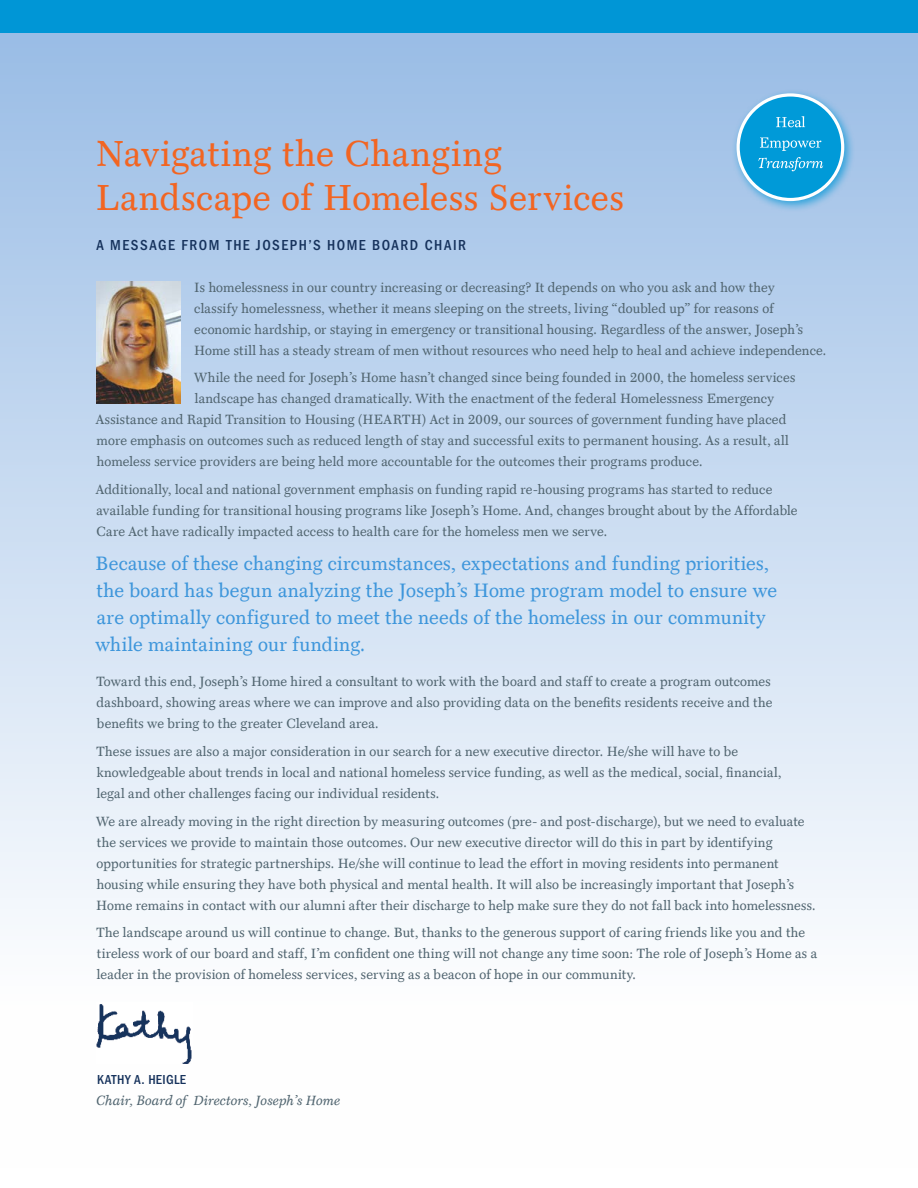
<style>
.page{position:relative;width:918px;height:1188px;background:#fff}
.page>*{position:absolute;margin:0;border:0;box-sizing:border-box;transform-origin:0 0}
.t1{font:36.3px/44.4px "Mt.Augustine Roman";letter-spacing:.02em;color:#f26522}
.body_copy_1{font:19.5px/27px "Mt.Augustine Roman";letter-spacing:.015em;color:#3e96db}
.body_copy_1-2{font:500 condensed 15px "Franklin Gothic";letter-spacing:.1em;color:#16325c}
.body_copy_1-3{font:13.5px/21px "Mt.Augustine Roman";letter-spacing:.015em;color:#516570}
.body_copy_1-4{font:italic 13.5px "Mt.Augustine";letter-spacing:.015em;color:#516570}
.body_copy_1-5{font:500 condensed 13.5px "Franklin Gothic";letter-spacing:.025em;color:#16325c}
</style>
<div class="page">
<div style="left:0;top:32px;width:918px;height:1136px;background:linear-gradient(to bottom,#9bbee6,#fff)"></div>
<img style="left:96px;top:1003px;width:97px;height:60px">
<img style="left:96px;top:282px;width:84px;height:122px">
<div style="left:0;top:0;width:918px;height:32px;background:#0096d6"></div>
<div style="left:732px;top:89px;width:124px;height:123px;background:#0096d6;opacity:.75"></div>
<div style="left:738px;top:95px;width:105px;height:105px;background:#009ad8;border-radius:50%"></div>
<div style="left:737px;top:93px;width:107px;height:108px;border:3px solid #fff;border-radius:50%"></div>
<svg style="left:758px;top:157px;width:65px;height:14px"></svg>
<svg style="left:760px;top:137px;width:61px;height:14px"></svg>
<svg style="left:776px;top:116px;width:29px;height:11px"></svg>
<p class="t1" style="left:96px;top:132px;width:529px">Navigating the Changing<br>Landscape of Homeless Services</p>
<p class="body_copy_1-2" style="left:96px;top:237px;width:371px">A MESSAGE FROM THE JOSEPH’S HOME BOARD CHAIR</p>
<p class="body_copy_1-3" style="left:194px;top:277px;width:634px">Is homelessness in our country increasing or decreasing? It depends on who you ask and how they<br>classify homelessness, whether it means sleeping on the streets, living “doubled up” for reasons of economic hardship, or staying in emergency or transitional housing. Regardless of the answer, Joseph’s Home still has a steady stream of men without resources who need help to heal and achieve independence.</p>
<p class="body_copy_1-3" style="left:194px;top:368px;width:603px">While the need for Joseph’s Home hasn’t changed since being founded in 2000, the homeless services</p>
<p class="body_copy_1-3" style="left:195px;top:389px;width:581px">landscape has changed dramatically. With the enactment of the federal Homelessness Emergency</p>
<p class="body_copy_1-3" style="left:96px;top:410px;width:692px">Assistance and Rapid Transition to Housing (HEARTH) Act in 2009, our sources of government funding have placed</p>
<p class="body_copy_1-3" style="left:97px;top:431px;width:694px">more emphasis on outcomes such as reduced length of stay and successful exits to permanent housing. As a result, all</p>
<p class="body_copy_1-3" style="left:97px;top:452px;width:607px">homeless service providers are being held more accountable for the outcomes their programs produce.</p>
<p class="body_copy_1-3" style="left:96px;top:479px;width:703px">Additionally, local and national government emphasis on funding rapid re-housing programs has started to reduce available funding for transitional housing programs like Joseph’s Home. And, changes brought about by the Affordable<br>Care Act have radically impacted access to health care for the homeless men we serve.</p>
<p class="body_copy_1" style="left:96px;top:550px;width:683px">Because of these changing circumstances, expectations and funding priorities, the board has begun analyzing the Joseph’s Home program model to ensure we are optimally configured to meet the needs of the homeless in our community while maintaining our funding.</p>
<p class="body_copy_1-3" style="left:96px;top:671px;width:677px;text-align:justify">Toward this end, Joseph’s Home hired a consultant to work with the board and staff to create a program outcomes dashboard, showing areas where we can improve and also providing data on the benefits residents receive and the benefits we bring to the greater Cleveland area.</p>
<p class="body_copy_1-3" style="left:96px;top:741px;width:687px">These issues are also a major consideration in our search for a new executive director. He/she will have to be knowledgeable about trends in local and national homeless service funding, as well as the medical, social, financial, legal and other challenges facing our individual residents.</p>
<p class="body_copy_1-3" style="left:96px;top:811px;width:721px">We are already moving in the right direction by measuring outcomes (pre- and post-discharge), but we need to evaluate the services we provide to maintain those outcomes. Our new executive director will do this in part by identifying opportunities for strategic partnerships. He/she will continue to lead the effort in moving residents into permanent housing while ensuring they have both physical and mental health. It will also be increasingly important that Joseph’s Home remains in contact with our alumni after their discharge to help make sure they do not fall back into homelessness.</p>
<p class="body_copy_1-3" style="left:96px;top:922px;width:722px">The landscape around us will continue to change. But, thanks to the generous support of caring friends like you and the tireless work of our board and staff, I’m confident one thing will not change any time soon: The role of Joseph’s Home as a leader in the provision of homeless services, serving as a beacon of hope in our community.</p>
<p class="body_copy_1-5" style="left:97px;top:1071px;width:91px">KATHY A. HEIGLE</p>
<p class="body_copy_1-4" style="left:96px;top:1094px;width:246px">Chair, Board of Directors, Joseph’s Home</p>
</div>
